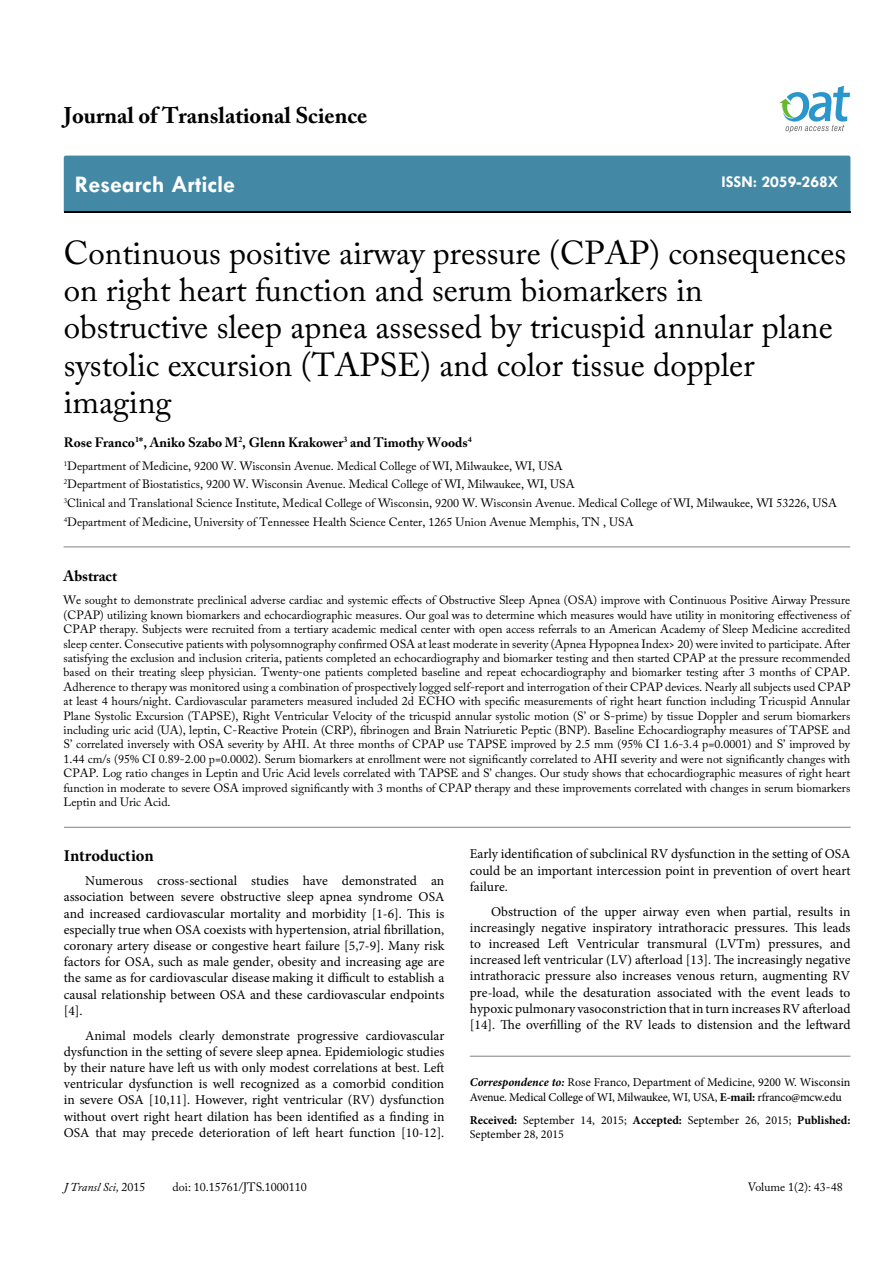
<style>
.page{position:relative;width:893px;height:1263px;background:#fff}
.page>*{position:absolute;margin:0;border:0;box-sizing:border-box;transform-origin:0 0}
.t1{font:33px/37.5px "Adobe Caslon Pro";color:#000}
.t2{font:700 24px "Tw Cen";color:#fff}
.t3{font:700 22.5px "Adobe Caslon Pro";color:#000}
.t4{font:700 16.5px "Tw Cen";color:#fff}
.t5{font:700 16.5px "Minion Pro";letter-spacing:-.005em;color:#000}
.t6{font:700 15px "Adobe Caslon Pro";color:#000}
.t7{font:13.5px/16.2px "Minion Pro";color:#000;text-align:justify}
.t8{font:700 13.5px "Adobe Caslon Pro";color:#000}
.t9{font:12px/14.4px "Adobe Caslon Pro";color:#000}
.t10{font:12px/14.4px "Minion Pro";color:#000}
.t11{font:italic 12px "Adobe Caslon Pro";color:#000}
.s1{font-weight:700;font-style:italic}
.s2{font-weight:700}
.s3{font-style:normal}
</style>
<div class="page">
<div style="left:64px;top:156px;width:786px;height:56px;background:#4389a5"></div>
<svg style="left:779px;top:86px;width:71px;height:47px"></svg>
<hr style="left:64px;top:547px;width:786px;height:1px;background:#808285">
<hr style="left:64px;top:827px;width:787px;height:1px;background:#808285">
<hr style="left:470px;top:1056px;width:380px;height:1px;background:#808285">
<h3 class="t3" style="left:64px;top:102px;width:305px">Journal of Translational Science</h3>
<h2 class="t2" style="left:75px;top:170px;width:162px">Research Article</h2>
<h3 class="t4" style="left:721px;top:172px;width:119px">ISSN: 2059-268X</h3>
<h1 class="t1" style="left:64px;top:233px;width:784px">Continuous positive airway pressure (CPAP) consequences on right heart function and serum biomarkers in obstructive sleep apnea assessed by tricuspid annular plane systolic excursion (TAPSE) and color tissue doppler imaging</h1>
<p class="t8" style="left:64px;top:434px;width:409px">Rose Franco<sup>1</sup>*, Aniko Szabo M<sup>2</sup>, Glenn Krakower<sup>3</sup> and Timothy Woods<sup>4</sup></p>
<p class="t9" style="left:64px;top:456px;width:775px;line-height:18.6px"><sup>1</sup>Department of Medicine, 9200 W. Wisconsin Avenue. Medical College of WI, Milwaukee, WI, USA<br><sup>2</sup>Department of Biostatistics, 9200 W. Wisconsin Avenue. Medical College of WI, Milwaukee, WI, USA<br><sup>3</sup>Clinical and Translational Science Institute, Medical College of Wisconsin, 9200 W. Wisconsin Avenue. Medical College of WI, Milwaukee, WI 53226, USA <sup>4</sup>Department of Medicine, University of Tennessee Health Science Center, 1265 Union Avenue Memphis, TN , USA</p>
<p class="t6" style="left:64px;top:567px;width:55px">Abstract</p>
<p class="t9" style="left:64px;top:593px;width:788px;text-align:justify">We sought to demonstrate preclinical adverse cardiac and systemic effects of Obstructive Sleep Apnea (OSA) improve with Continuous Positive Airway Pressure (CPAP) utilizing known biomarkers and echocardiographic measures. Our goal was to determine which measures would have utility in monitoring effectiveness of CPAP therapy. Subjects were recruited from a tertiary academic medical center with open access referrals to an American Academy of Sleep Medicine accredited sleep center. Consecutive patients with polysomnography confirmed OSA at least moderate in severity (Apnea Hypopnea Index&gt; 20) were invited to participate. After satisfying the exclusion and inclusion criteria, patients completed an echocardiography and biomarker testing and then started CPAP at the pressure recommended based on their treating sleep physician. Twenty-one patients completed baseline and repeat echocardiography and biomarker testing after 3 months of CPAP.<br>Adherence to therapy was monitored using a combination of prospectively logged self-report and interrogation of their CPAP devices. Nearly all subjects used CPAP at least 4 hours/night. Cardiovascular parameters measured included 2d ECHO with specific measurements of right heart function including Tricuspid Annular Plane Systolic Excursion (TAPSE), Right Ventricular Velocity of the tricuspid annular systolic motion (S’ or S-prime) by tissue Doppler and serum biomarkers including uric acid (UA), leptin, C-Reactive Protein (CRP), fibrinogen and Brain Natriuretic Peptic (BNP). Baseline Echocardiography measures of TAPSE and S’ correlated inversely with OSA severity by AHI. At three months of CPAP use TAPSE improved by 2.5 mm (95% CI 1.6-3.4 p=0.0001) and S’ improved by 1.44 cm/s (95% CI 0.89-2.00 p=0.0002). Serum biomarkers at enrollment were not significantly correlated to AHI severity and were not significantly changes with CPAP. Log ratio changes in Leptin and Uric Acid levels correlated with TAPSE and S’ changes. Our study shows that echocardiographic measures of right heart function in moderate to severe OSA improved significantly with 3 months of CPAP therapy and these improvements correlated with changes in serum biomarkers Leptin and Uric Acid.</p>
<h3 class="t5" style="left:64px;top:844px;width:91px">Introduction</h3>
<p class="t7" style="left:64px;top:873px;width:382px;text-indent:21px">Numerous cross-sectional studies have demonstrated an association between severe obstructive sleep apnea syndrome OSA and increased cardiovascular mortality and morbidity [1-6]. This is especially true when OSA coexists with hypertension, atrial fibrillation, coronary artery disease or congestive heart failure [5,7-9]. Many risk factors for OSA, such as male gender, obesity and increasing age are the same as for cardiovascular disease making it difficult to establish a causal relationship between OSA and these cardiovascular endpoints [4].</p>
<p class="t7" style="left:64px;top:1027px;width:382px;text-indent:21px">Animal models clearly demonstrate progressive cardiovascular dysfunction in the setting of severe sleep apnea. Epidemiologic studies by their nature have left us with only modest correlations at best. Left ventricular dysfunction is well recognized as a comorbid condition in severe OSA [10,11]. However, right ventricular (RV) dysfunction without overt right heart dilation has been identified as a finding in OSA that may precede deterioration of left heart function [10-12].</p>
<p class="t7" style="left:470px;top:846px;width:382px">Early identification of subclinical RV dysfunction in the setting of OSA could be an important intercession point in prevention of overt heart failure.</p>
<p class="t7" style="left:470px;top:903px;width:382px;text-indent:21px">Obstruction of the upper airway even when partial, results in increasingly negative inspiratory intrathoracic pressures. This leads to increased Left Ventricular transmural (LVTm) pressures, and increased left ventricular (LV) afterload [13]. The increasingly negative intrathoracic pressure also increases venous return, augmenting RV pre-load, while the desaturation associated with the event leads to hypoxic pulmonary vasoconstriction that in turn increases RV afterload [14]. The overfilling of the RV leads to distension and the leftward</p>
<p class="t10" style="left:470px;top:1075px;width:382px"><span class="s1">Correspondence to:</span> Rose Franco, Department of Medicine, 9200 W. Wisconsin<br>Avenue. Medical College of WI, Milwaukee, WI, USA, <span class="s2">E-mail:</span> rfranco@mcw.edu</p>
<p class="t10" style="left:470px;top:1112px;width:382px"><span class="s2">Received:</span> September 14, 2015; <span class="s2">Accepted:</span> September 26, 2015; <span class="s2">Published:<br></span>September 28, 2015</p>
<p class="t11" style="left:64px;top:1180px;width:83px">J Transl Sci, <span class="s3">2015</span></p>
<p class="t9" style="left:173px;top:1180px;width:136px">doi: 10.15761/JTS.1000110</p>
<p class="t9" style="left:748px;top:1180px;width:96px">Volume 1(2): 43-48</p>
</div>
